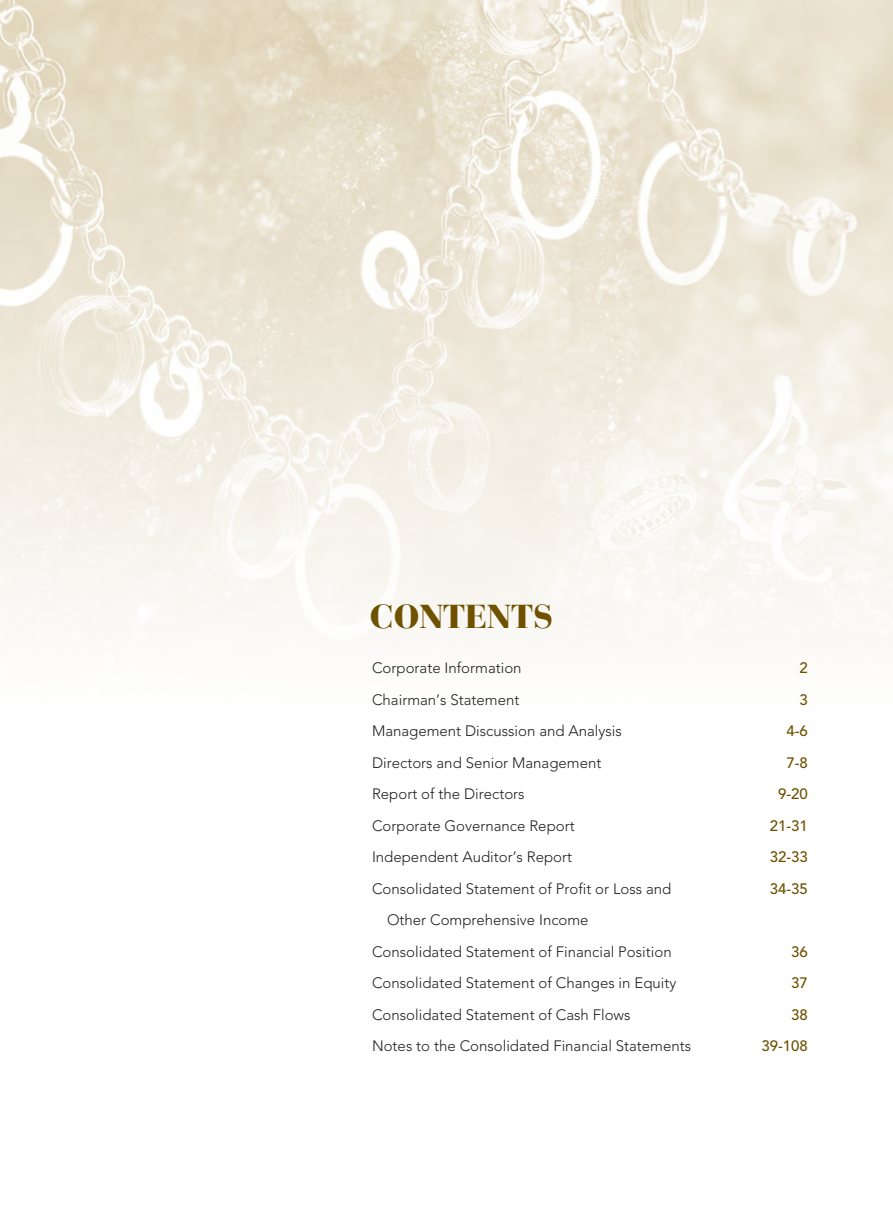
<style>
.page{position:relative;width:893px;height:1212px;background:#fff}
.page>*{position:absolute;margin:0;border:0;box-sizing:border-box;transform-origin:0 0}
.t1{font:900 33px "Bauer Bodoni Std";color:#6e5200}
._00_txt{font:300 15px "Avenir LT Std";color:#231f20}
._00_txt-2{font:500 15px "Avenir LT Std";color:#6e5200}
</style>
<div class="page">
<img style="left:0;top:0;width:893px;height:633px">
<p class="t1" style="left:370px;top:596px;width:185px">CONTENTS</p>
<p class="_00_txt" style="left:372px;top:659px;width:151px">Corporate Information</p>
<p class="_00_txt" style="left:372px;top:691px;width:149px">Chairman’s Statement</p>
<p class="_00_txt" style="left:372px;top:722px;width:251px">Management Discussion and Analysis</p>
<p class="_00_txt" style="left:372px;top:754px;width:231px">Directors and Senior Management</p>
<p class="_00_txt" style="left:372px;top:785px;width:154px">Report of the Directors</p>
<p class="_00_txt" style="left:372px;top:817px;width:204px">Corporate Governance Report</p>
<p class="_00_txt" style="left:372px;top:848px;width:202px">Independent Auditor’s Report</p>
<p class="_00_txt" style="left:372px;top:880px;width:301px">Consolidated Statement of Profit or Loss and</p>
<p class="_00_txt" style="left:387px;top:911px;width:203px">Other Comprehensive Income</p>
<p class="_00_txt" style="left:372px;top:943px;width:301px">Consolidated Statement of Financial Position</p>
<p class="_00_txt" style="left:372px;top:974px;width:306px">Consolidated Statement of Changes in Equity</p>
<p class="_00_txt" style="left:372px;top:1006px;width:260px">Consolidated Statement of Cash Flows</p>
<p class="_00_txt" style="left:372px;top:1037px;width:321px">Notes to the Consolidated Financial Statements</p>
<p class="_00_txt-2" style="left:800px;top:659px;width:10px">2</p>
<p class="_00_txt-2" style="left:800px;top:691px;width:10px">3</p>
<p class="_00_txt-2" style="left:786px;top:722px;width:23px">4-6</p>
<p class="_00_txt-2" style="left:786px;top:754px;width:23px">7-8</p>
<p class="_00_txt-2" style="left:778px;top:785px;width:31px">9-20</p>
<p class="_00_txt-2" style="left:770px;top:817px;width:40px">21-31</p>
<p class="_00_txt-2" style="left:770px;top:848px;width:40px">32-33</p>
<p class="_00_txt-2" style="left:770px;top:880px;width:40px">34-35</p>
<p class="_00_txt-2" style="left:791px;top:943px;width:18px">36</p>
<p class="_00_txt-2" style="left:791px;top:974px;width:18px">37</p>
<p class="_00_txt-2" style="left:791px;top:1006px;width:18px">38</p>
<p class="_00_txt-2" style="left:761px;top:1037px;width:48px">39-108</p>
</div>
